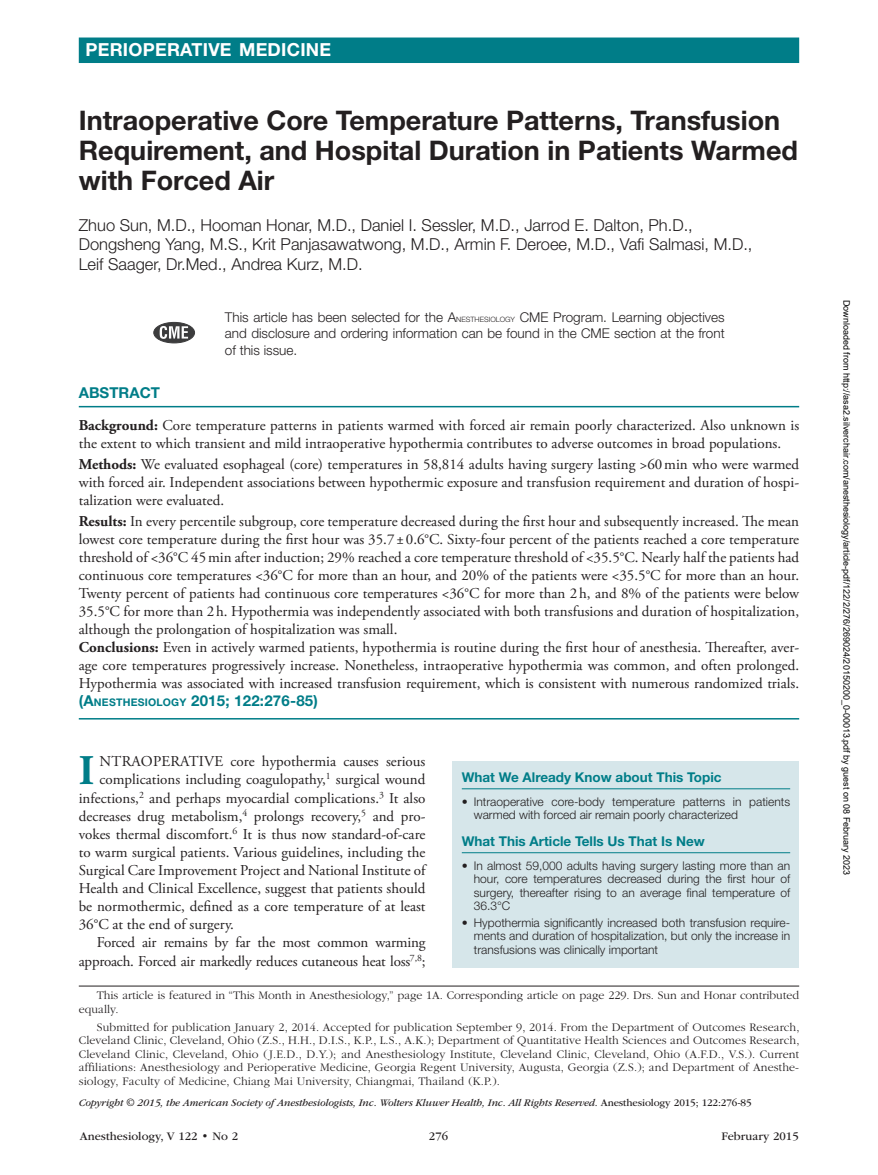
<style>
.page{position:relative;width:878px;height:1175px;background:#fff}
.page>*{position:absolute;margin:0;border:0;box-sizing:border-box;transform-origin:0 0}
.t1{font:700 42.15px "Adobe Garamond Pro";color:#007d88}
.t2{font:700 27px/30px "Helvetica Neue LT Std";color:#231f20}
.t3{font:700 18px "Helvetica Neue LT Std";letter-spacing:.015em;color:#fff}
.t4{font:300 16.5px/19.5px "Helvetica Neue LT Std";color:#231f20}
.t5{font:15px/18px "Adobe Garamond Pro";color:#231f20}
.t6{font:700 15px "Helvetica Neue LT Std";letter-spacing:.015em;color:#007d88}
.t7{font:300 13.5px/16.5px "Helvetica Neue";color:#231f20;text-align:justify}
.t8{font:700 13.5px "Helvetica Neue LT Std";color:#007d88}
.t9{font:300 12px/13.5px "ITC Garamond Std";color:#231f20}
.t10{font:300 12px/13.5px "Helvetica Neue LT Std";color:#231f20;text-align:justify}
.t11{font:12px "ITC Garamond Std";color:#231f20}
.t12{font:italic 10.5px "ITC Garamond Std";letter-spacing:-.01em;color:#231f20}
.t13{font:9px "Arial";color:#000}
.s1{font-size:7.35px}
.s2{font-weight:700}
.s3{font-size:10.5px}
.s4{font-style:normal}
</style>
<div class="page">
<div style="left:452px;top:761px;width:347px;height:206px;background:#d6e6ea"></div>
<hr style="left:462px;top:788px;width:328px;height:1px;background:#007d88">
<hr style="left:462px;top:852px;width:328px;height:1px;background:#007d88">
<hr style="left:79px;top:406px;width:720px;height:1px;background:#007d88">
<hr style="left:79px;top:718px;width:720px;height:1px;background:#007d88">
<hr style="left:79px;top:985px;width:720px;height:1px;background:#231f20">
<div style="left:154px;top:322px;width:40px;height:21px;background:#3c3c3d;border-radius:50%"></div>
<div style="left:153px;top:322px;width:42px;height:21px;border:1px solid #3c3c3d;border-radius:50%"></div>
<svg style="left:160px;top:326px;width:28px;height:13px"></svg>
<div style="left:79px;top:38px;width:720px;height:25px;background:#007d88"></div>
<p class="t3" style="left:86px;top:38px;width:247px">PERIOPERATIVE MEDICINE</p>
<h2 class="t2" style="left:79px;top:105px;width:720px">Intraoperative Core Temperature Patterns, Transfusion<br>Requirement, and Hospital Duration in Patients Warmed with Forced Air</h2>
<p class="t4" style="left:79px;top:215px;width:675px">Zhuo Sun, M.D., Hooman Honar, M.D., Daniel I. Sessler, M.D., Jarrod E. Dalton, Ph.D.,<br>Dongsheng Yang, M.S., Krit Panjasawatwong, M.D., Armin F. Deroee, M.D., Vafi Salmasi, M.D.,<br>Leif Saager, Dr.Med., Andrea Kurz, M.D.</p>
<p class="t7" style="left:225px;top:308px;width:501px">This article has been selected for the A<span class="s1">NESTHESIOLOGY</span> CME Program. Learning objectives and disclosure and ordering information can be found in the CME section at the front of this issue.</p>
<p class="t6" style="left:79px;top:384px;width:83px">ABSTRACT</p>
<p class="t5" style="left:79px;top:417px;width:722px"><span class="s2">Background:</span> Core temperature patterns in patients warmed with forced air remain poorly characterized. Also unknown is the extent to which transient and mild intraoperative hypothermia contributes to adverse outcomes in broad populations.</p>
<p class="t5" style="left:79px;top:456px;width:722px;text-align:justify"><span class="s2">Methods:</span> We evaluated esophageal (core) temperatures in 58,814 adults having surgery lasting &gt;60min who were warmed with forced air. Independent associations between hypothermic exposure and transfusion requirement and duration of hospi&shy;talization were evaluated.</p>
<p class="t5" style="left:79px;top:513px;width:722px"><span class="s2">Results:</span> In every percentile subgroup, core temperature decreased during the first hour and subsequently increased. The mean lowest core temperature during the first hour was 35.7 ±0.6°C. Sixty-four percent of the patients reached a core temperature threshold of &lt;36°C 45min after induction; 29% reached a core temperature threshold of &lt;35.5°C. Nearly half the patients had continuous core temperatures &lt;36°C for more than an hour, and 20% of the patients were &lt;35.5°C for more than an hour.<br>Twenty percent of patients had continuous core temperatures &lt;36°C for more than 2h, and 8% of the patients were below 35.5°C for more than 2h. Hypothermia was independently associated with both transfusions and duration of hospitalization, although the prolongation of hospitalization was small.<br><span class="s2">Conclusions:</span> Even in actively warmed patients, hypothermia is routine during the first hour of anesthesia. Thereafter, aver&shy;age core temperatures progressively increase. Nonetheless, intraoperative hypothermia was common, and often prolonged.<br>Hypothermia was associated with increased transfusion requirement, which is consistent with numerous randomized trials.</p>
<p class="t6" style="left:79px;top:691px;width:241px">(A<span class="s3">NESTHESIOLOGY</span> 2015; 122:276-85)</p>
<h1 class="t1" style="left:79px;top:746px;width:17px">I</h1>
<p class="t5" style="left:100px;top:753px;width:327px">NTRAOPERATIVE core hypothermia causes serious</p>
<p class="t5" style="left:99px;top:771px;width:327px">complications including coagulopathy,<sup>1</sup> surgical wound</p>
<p class="t5" style="left:79px;top:789px;width:348px">infections,<sup>2</sup> and perhaps myocardial complications.<sup>3</sup> It also</p>
<p class="t5" style="left:79px;top:807px;width:348px">decreases drug metabolism,<sup>4</sup> prolongs recovery,<sup>5</sup> and pro-</p>
<p class="t5" style="left:79px;top:825px;width:348px">vokes thermal discomfort.<sup>6</sup> It is thus now standard-of-care</p>
<p class="t5" style="left:79px;top:843px;width:348px">to warm surgical patients. Various guidelines, including the</p>
<p class="t5" style="left:79px;top:861px;width:348px">Surgical Care Improvement Project and National Institute of</p>
<p class="t5" style="left:79px;top:880px;width:348px">Health and Clinical Excellence, suggest that patients should</p>
<p class="t5" style="left:79px;top:898px;width:348px">be normothermic, defined as a core temperature of at least</p>
<p class="t5" style="left:79px;top:916px;width:157px">36°C at the end of surgery.</p>
<p class="t5" style="left:97px;top:934px;width:330px">Forced air remains by far the most common warming</p>
<p class="t5" style="left:79px;top:952px;width:348px">approach. Forced air markedly reduces cutaneous heat loss<sup>7,8</sup>;</p>
<p class="t8" style="left:462px;top:769px;width:261px">What We Already Know about This Topic</p>
<p class="t10" style="left:474px;top:794px;width:318px;text-indent:-12px">• Intraoperative core-body temperature patterns in patients warmed with forced air remain poorly characterized</p>
<p class="t8" style="left:462px;top:833px;width:244px">What This Article Tells Us That Is New</p>
<p class="t10" style="left:474px;top:858px;width:318px;text-indent:-12px">• In almost 59,000 adults having surgery lasting more than an hour, core temperatures decreased during the first hour of surgery, thereafter rising to an average final temperature of 36.3°C</p>
<p class="t10" style="left:474px;top:915px;width:318px;text-indent:-12px">• Hypothermia significantly increased both transfusion require&shy;ments and duration of hospitalization, but only the increase in transfusions was clinically important</p>
<p class="t9" style="left:79px;top:988px;width:721px;text-indent:18px">This article is featured in “This Month in Anesthesiology,” page 1A. Corresponding article on page 229. Drs. Sun and Honar contributed equally.</p>
<p class="t9" style="left:79px;top:1020px;width:722px;text-align:justify;text-indent:18px">Submitted for publication January 2, 2014. Accepted for publication September 9, 2014. From the Department of Outcomes Research, Cleveland Clinic, Cleveland, Ohio (Z.S., H.H., D.I.S., K.P., L.S., A.K.); Department of Quantitative Health Sciences and Outcomes Research, Cleveland Clinic, Cleveland, Ohio (J.E.D., D.Y.); and Anesthesiology Institute, Cleveland Clinic, Cleveland, Ohio (A.F.D., V.S.). Current affiliations: Anesthesiology and Perioperative Medicine, Georgia Regent University, Augusta, Georgia (Z.S.); and Department of Anesthe&shy;siology, Faculty of Medicine, Chiang Mai University, Chiangmai, Thailand (K.P.).</p>
<p class="t12" style="left:79px;top:1096px;width:674px">Copyright © 2015, the American Society of Anesthesiologists, Inc. Wolters Kluwer Health, Inc. All Rights Reserved. <span class="s4">Anesthesiology 2015; 122:276-85</span></p>
<p class="t11" style="left:80px;top:1130px;width:160px">Anesthesiology, V 122 • No 2</p>
<p class="t11" style="left:429px;top:1130px;width:21px">276</p>
<p class="t11" style="left:721px;top:1130px;width:79px">February 2015</p>
<p class="t13" style="left:850px;top:300px;width:577px;rotate:90deg">Downloaded from http://asa2.silverchair.com/anesthesiology/article-pdf/122/2/276/269024/20150200_0-00013.pdf by guest on 08 February 2023</p>
</div>
